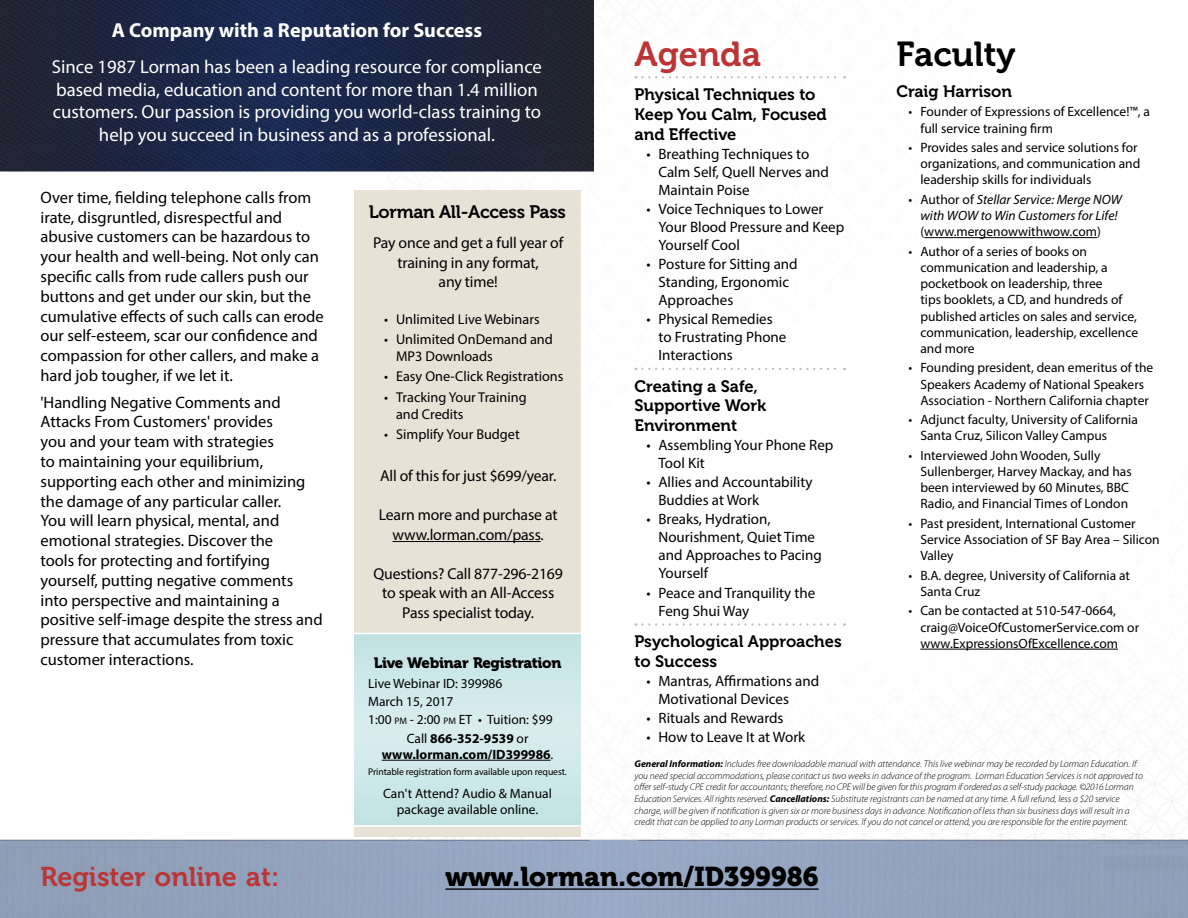
<style>
.page{position:relative;width:1188px;height:918px;background:#fff}
.page>*{position:absolute;margin:0;border:0;box-sizing:border-box;transform-origin:0 0}
.t1{font:34.5px "Museo 700";color:#000}
.t2{font:34.5px "Museo 700";color:#bc3536}
.t3{font:27px "Museo 900";color:#000}
.t4{font:27px "Museo 700";color:#bc3536}
.t5{font:700 20.25px "Myriad Pro";color:#fff}
.t6{font:18.75px/22.5px "Myriad Pro";color:#fff;text-align:center}
.t7{font:18px "Museo 700";letter-spacing:-.015em;color:#000}
.t8{font:16.5px/19.8px "Myriad Pro";color:#000}
.t9{font:16.5px/19.8px "Museo 700";color:#000}
.t10{font:15.75px/19.5px "Myriad Pro";letter-spacing:-.01em;color:#000;text-align:center}
.t11{font:15px/18px "Myriad Pro";color:#000}
.t12{font:15px "Museo 900";letter-spacing:-.02em;color:#000}
.t13{font:14.25px/17.1px "Myriad Pro";color:#000}
.t14{font:13.5px/16.2px "Myriad Pro";color:#000}
.t15{font:italic 13.5px/16.2px "Myriad Pro";color:#000;text-align:center}
.t16{font:700 13.5px "Myriad Pro";color:#000}
.t17{font:italic 300 9.75px/11.7px "Myriad Pro";color:#000}
.t18{font:9.75px "Myriad Pro";letter-spacing:-.01em;color:#000}
.s1{font-style:normal}
.s2{font-style:inherit}
.s3{font-size:9.45px}
.s4{font-weight:400}
.s5{font-weight:700}
</style>
<div class="page">
<img style="left:0;top:839px;width:1188px;height:79px">
<img style="left:0;top:0;width:594px;height:172px">
<hr style="left:382px;top:760px;width:169px;height:1px;background:#000">
<hr style="left:446px;top:888px;width:373px;height:2px;background:#000">
<hr style="left:393px;top:541px;width:148px;height:1px;background:#000">
<svg style="left:636px;top:76px;width:209px;height:2px"></svg>
<svg style="left:636px;top:368px;width:209px;height:2px"></svg>
<svg style="left:636px;top:623px;width:209px;height:3px"></svg>
<hr style="left:924px;top:237px;width:173px;height:1px;background:#000">
<hr style="left:920px;top:649px;width:198px;height:1px;background:#000">
<h3 class="t5" style="left:112px;top:17px;width:372px">A Company with a Reputation for Success</h3>
<p class="t6" style="left:52px;top:55px;width:492px">Since 1987 Lorman has been a leading resource for compliance based media, education and content for more than 1.4 million customers. Our passion is providing you world-class training to help you succeed in business and as a professional.</p>
<h1 class="t2" style="left:634px;top:35px;width:128px">Agenda</h1>
<h1 class="t1" style="left:896px;top:35px;width:121px">Faculty</h1>
<p class="t9" style="left:896px;top:82px;width:117px">Craig Harrison</p>
<p class="t14" style="left:920px;top:104px;width:231px;text-indent:-12px">• Founder of Expressions of Excellence!™, a full service training firm</p>
<p class="t14" style="left:920px;top:139px;width:222px;text-indent:-12px">• Provides sales and service solutions for organizations, and communication and leadership skills for individuals</p>
<p class="t15" style="left:908px;top:191px;width:215px"><span class="s1">• Author of</span> Stellar Service: Merge NOW with WOW to Win Customers for Life!</p>
<p class="t14" style="left:920px;top:223px;width:182px">(www.mergenowwithwow.com)</p>
<p class="t14" style="left:920px;top:243px;width:219px;text-indent:-12px">• Author of a series of books on communication and leadership, a pocketbook on leadership, three<br>tips booklets, a CD, and hundreds of published articles on sales and service, communication, leadership, excellence and more</p>
<p class="t14" style="left:908px;top:360px;width:247px;text-align:center">• Founding president, dean emeritus of the<br>Speakers Academy of National Speakers<br>Association - Northern California chapter</p>
<p class="t14" style="left:920px;top:411px;width:219px;text-indent:-12px">• Adjunct faculty, University of California<br>Santa Cruz, Silicon Valley Campus</p>
<p class="t14" style="left:920px;top:447px;width:213px;text-indent:-12px">• Interviewed John Wooden, Sully Sullenberger, Harvey Mackay, and has been interviewed by 60 Minutes, BBC Radio, and Financial Times of London</p>
<p class="t14" style="left:920px;top:515px;width:241px;text-indent:-12px">• Past president, International Customer<br>Service Association of SF Bay Area – Silicon<br>Valley</p>
<p class="t14" style="left:920px;top:567px;width:211px;text-indent:-12px">• B.A. degree, University of California at<br>Santa Cruz</p>
<p class="t14" style="left:920px;top:603px;width:220px;text-indent:-12px">• Can be contacted at 510-547-0664, craig@VoiceOfCustomerService.com or www.ExpressionsOfExcellence.com</p>
<p class="t9" style="left:634px;top:85px;width:194px">Physical Techniques to<br>Keep You Calm, Focused and Effective</p>
<p class="t11" style="left:658px;top:144px;width:172px;text-indent:-12px">• Breathing Techniques to<br>Calm Self, Quell Nerves and<br>Maintain Poise</p>
<p class="t11" style="left:658px;top:200px;width:187px;text-indent:-12px">• Voice Techniques to Lower<br>Your Blood Pressure and Keep<br>Yourself Cool</p>
<p class="t11" style="left:658px;top:255px;width:141px;text-indent:-12px">• Posture for Sitting and<br>Standing, Ergonomic<br>Approaches</p>
<p class="t11" style="left:658px;top:310px;width:129px;text-indent:-12px">• Physical Remedies to Frustrating Phone<br>Interactions</p>
<p class="t9" style="left:634px;top:376px;width:133px">Creating a Safe,<br>Supportive Work<br>Environment</p>
<p class="t11" style="left:658px;top:436px;width:177px;text-indent:-12px">• Assembling Your Phone Rep<br>Tool Kit</p>
<p class="t11" style="left:658px;top:473px;width:156px;text-indent:-12px">• Allies and Accountability<br>Buddies at Work</p>
<p class="t11" style="left:658px;top:510px;width:165px;text-indent:-12px">• Breaks, Hydration,<br>Nourishment, Quiet Time and Approaches to Pacing<br>Yourself</p>
<p class="t11" style="left:658px;top:583px;width:158px;text-indent:-12px">• Peace and Tranquility the<br>Feng Shui Way</p>
<p class="t9" style="left:634px;top:632px;width:209px">Psychological Approaches to Success</p>
<p class="t11" style="left:658px;top:672px;width:162px;text-indent:-12px">• Mantras, Affirmations and<br>Motivational Devices</p>
<p class="t11" style="left:647px;top:709px;width:139px">• Rituals and Rewards</p>
<p class="t11" style="left:647px;top:728px;width:160px">• How to Leave It at Work</p>
<p class="t8" style="left:40px;top:187px;width:285px">Over time, fielding telephone calls from irate, disgruntled, disrespectful and abusive customers can be hazardous to your health and well-being. Not only can specific calls from rude callers push our buttons and get under our skin, but the cumulative effects of such calls can erode our self-esteem, scar our confidence and compassion for other callers, and make a hard job tougher, if we let it.</p>
<p class="t8" style="left:40px;top:392px;width:284px">'Handling Negative Comments and Attacks From Customers' provides<br>you and your team with strategies<br>to maintaining your equilibrium, supporting each other and minimizing the damage of any particular caller.<br>You will learn physical, mental, and emotional strategies. Discover the<br>tools for protecting and fortifying yourself, putting negative comments into perspective and maintaining a positive self-image despite the stress and pressure that accumulates from toxic customer interactions.</p>
<h3 class="t7" style="left:369px;top:202px;width:199px">Lorman All-Access Pass</h3>
<p class="t10" style="left:373px;top:233px;width:192px">Pay once and get a full year of training in any format,<br>any time!</p>
<p class="t13" style="left:384px;top:310px;width:157px">• Unlimited Live Webinars</p>
<p class="t13" style="left:396px;top:330px;width:158px;text-indent:-12px">• Unlimited OnDemand and<br>MP3 Downloads</p>
<p class="t13" style="left:384px;top:368px;width:181px">• Easy One-Click Registrations</p>
<p class="t13" style="left:396px;top:388px;width:132px;text-indent:-12px">• Tracking Your Training and Credits</p>
<p class="t13" style="left:384px;top:426px;width:137px">• Simplify Your Budget</p>
<p class="t10" style="left:380px;top:466px;width:178px">All of this for just $699/year.</p>
<p class="t10" style="left:379px;top:505px;width:180px">Learn more and purchase at www.lorman.com/pass.</p>
<p class="t10" style="left:373px;top:564px;width:191px">Questions? Call 877-296-2169 to speak with an All-Access<br>Pass specialist today.</p>
<p class="t12" style="left:374px;top:654px;width:189px">Live Webinar Registration</p>
<p class="t14" style="left:368px;top:675px;width:136px">Live Webinar ID: 399986</p>
<p class="t14" style="left:368px;top:693px;width:87px">March 15, 2017</p>
<p class="t14" style="left:368px;top:711px;width:186px"><span class="s2">1:00</span> <span class="s3">pm</span> - <span class="s2">2:00</span> <span class="s3">pm</span> ET • Tuition: $99</p>
<p class="t16" style="left:407px;top:729px;width:123px"><span class="s4">Call</span> 866-352-9539 <span class="s4">or</span></p>
<p class="t16" style="left:382px;top:746px;width:173px">www.lorman.com/ID399986<span class="s4">.</span></p>
<p class="t18" style="left:368px;top:766px;width:200px">Printable registration form available upon request.</p>
<p class="t14" style="left:383px;top:785px;width:170px;text-align:center">Can't Attend? Audio &amp; Manual package available online.</p>
<p class="t17" style="left:634px;top:758px;width:510px"><span class="s5">General Information:</span> Includes free downloadable manual with attendance. This live webinar may be recorded by Lorman Education. If you need special accommodations, please contact us two weeks in advance of the program. Lorman Education Services is not approved to offer self-study CPE credit for accountants; therefore, no CPE will be given for this program if ordered as a self-study package. ©2016 Lorman Education Services. All rights reserved. <span class="s5">Cancellations:</span> Substitute registrants can be named at any time. A full refund, less a $20 service charge, will be given if notification is given six or more business days in advance. Notification of less than six business days will result in a credit that can be applied to any Lorman products or services. If you do not cancel or attend, you are responsible for the entire payment.</p>
<h2 class="t3" style="left:446px;top:862px;width:375px">www.lorman.com/ID399986</h2>
<h2 class="t4" style="left:40px;top:862px;width:240px">Register online at:</h2>
</div>
